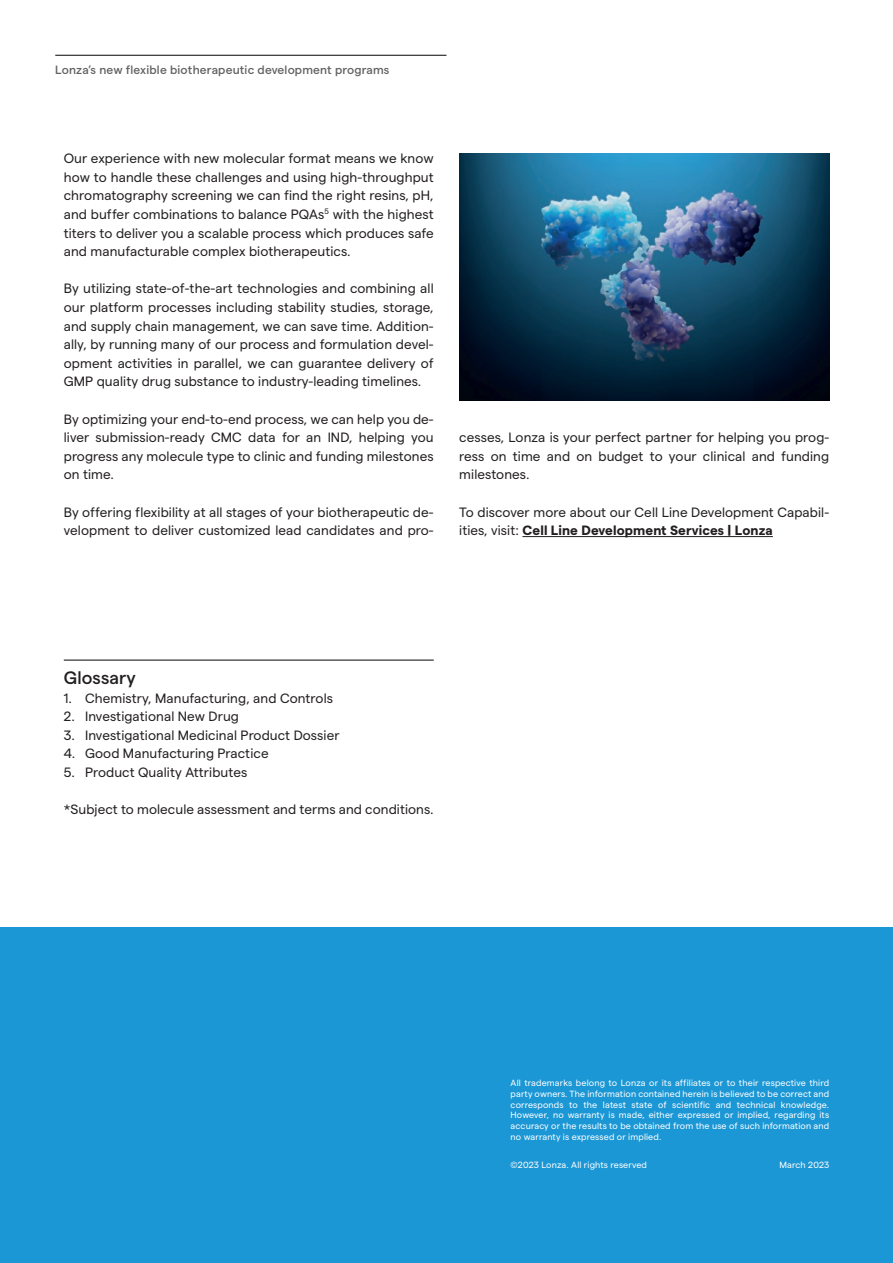
<style>
.page{position:relative;width:893px;height:1263px;background:#fff}
.page>*{position:absolute;margin:0;border:0;box-sizing:border-box;transform-origin:0 0}
.H3_with_line{font:500 18px "Matter";letter-spacing:.01em;color:#231f20}
.Standard_text{font:13.5px/18.6px "Matter";letter-spacing:.01em;color:#231f20;text-align:justify}
.t1{font:500 12px "Matter";letter-spacing:.015em;color:#636366}
.t2{font:9px/10.8px "Matter";letter-spacing:.015em;color:#fff;text-align:justify}
.s1{font-weight:700}
</style>
<div class="page">
<div style="left:0;top:927px;width:893px;height:336px;background:#1c97d5"></div>
<hr style="left:55px;top:55px;width:391px;height:1px;background:#231f20">
<hr style="left:522px;top:536px;width:251px;height:1px;background:#231f20">
<hr style="left:64px;top:659px;width:370px;height:2px;background:#231f20">
<img style="left:459px;top:154px;width:370px;height:246px">
<p class="t1" style="left:55px;top:61px;width:336px">Lonza’s new flexible biotherapeutic development programs</p>
<p class="Standard_text" style="left:64px;top:148px;width:371px">Our experience with new molecular format means we know how to handle these challenges and using high-throughput chromatography screening we can find the right resins, pH, and buffer combinations to balance PQAs<sup>5</sup> with the highest titers to deliver you a scalable process which produces safe and manufacturable complex biotherapeutics.</p>
<p class="Standard_text" style="left:64px;top:278px;width:371px">By utilizing state-of-the-art technologies and combining all our platform processes including stability studies, storage, and supply chain management, we can save time. Addition&shy;ally, by running many of our process and formulation devel&shy;opment activities in parallel, we can guarantee delivery of GMP quality drug substance to industry-leading timelines.</p>
<p class="Standard_text" style="left:64px;top:408px;width:371px">By optimizing your end-to-end process, we can help you de&shy;liver submission-ready CMC data for an IND, helping you progress any molecule type to clinic and funding milestones on time.</p>
<p class="Standard_text" style="left:64px;top:501px;width:371px">By offering flexibility at all stages of your biotherapeutic de&shy;velopment to deliver customized lead candidates and pro-</p>
<p class="Standard_text" style="left:459px;top:427px;width:371px">cesses, Lonza is your perfect partner for helping you prog&shy;ress on time and on budget to your clinical and funding milestones.</p>
<p class="Standard_text" style="left:459px;top:501px;width:371px">To discover more about our Cell Line Development Capabil&shy;ities, visit: <span class="s1">Cell Line Development Services | Lonza</span></p>
<p class="H3_with_line" style="left:64px;top:664px;width:74px">Glossary</p>
<p class="Standard_text" style="left:64px;top:687px;width:271px">1. Chemistry, Manufacturing, and Controls</p>
<p class="Standard_text" style="left:64px;top:706px;width:177px">2. Investigational New Drug</p>
<p class="Standard_text" style="left:64px;top:725px;width:277px">3. Investigational Medicinal Product Dossier</p>
<p class="Standard_text" style="left:64px;top:743px;width:206px">4. Good Manufacturing Practice</p>
<p class="Standard_text" style="left:64px;top:762px;width:185px">5. Product Quality Attributes</p>
<p class="Standard_text" style="left:64px;top:799px;width:371px">*Subject to molecule assessment and terms and conditions.</p>
<p class="t2" style="left:511px;top:1076px;width:320px">All trademarks belong to Lonza or its affiliates or to their respective third party owners. The information contained herein is believed to be correct and corresponds to the latest state of scientific and technical knowledge.<br>However, no warranty is made, either expressed or implied, regarding its accuracy or the results to be obtained from the use of such information and no warranty is expressed or implied.</p>
<p class="t2" style="left:511px;top:1158px;width:138px">©2023 Lonza. All rights reserved</p>
<p class="t2" style="left:779px;top:1158px;width:51px">March 2023</p>
</div>
